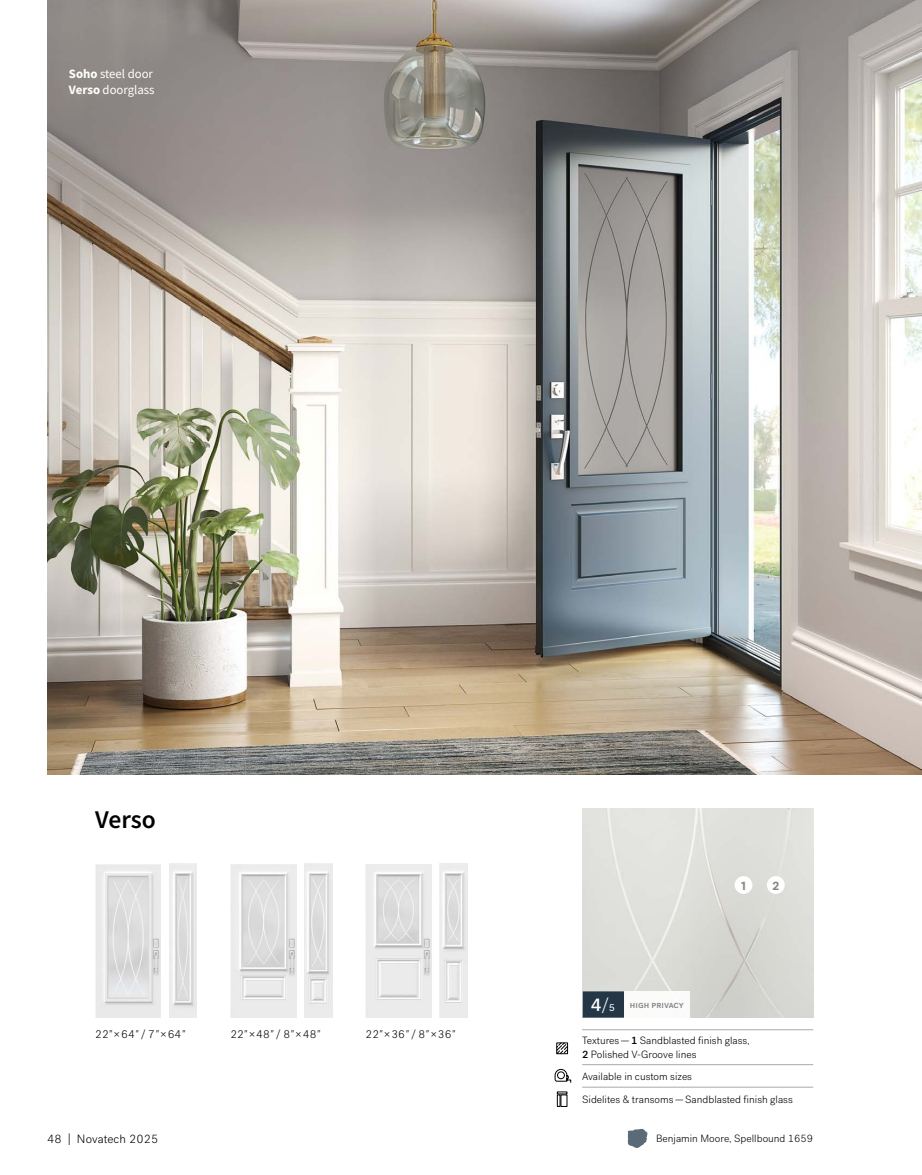
<style>
.page{position:relative;width:922px;height:1175px;background:#fff}
.page>*{position:absolute;margin:0;border:0;box-sizing:border-box;transform-origin:0 0}
.t1{font:600 25.5px "Source Sans Pro";letter-spacing:-.005em;color:#000}
.t2{font:12.75px/15.3px "Source Sans Pro";color:#fff}
.t3{font:300 12px "Post Grotesk";letter-spacing:.01em;color:#000}
.t4{font:700 12px "Post Grotesk";color:#8a847e}
.t5{font:300 11.25px "Post Grotesk";letter-spacing:.005em;color:#000}
.t6{font:300 10.5px/13.5px "Post Grotesk";color:#000}
.t7{font:500 9px "Post Grotesk";letter-spacing:.005em;color:#808285}
.s1{font-weight:700}
.s2{font-style:italic}
.s3{font-size:18px;color:#fff}
.s4{font-weight:300;font-size:18px;color:#fff}
.s5{font-weight:500}
</style>
<div class="page">
<img style="left:95px;top:864px;width:66px;height:153px">
<img style="left:169px;top:863px;width:28px;height:154px">
<img style="left:230px;top:864px;width:66px;height:153px">
<img style="left:304px;top:863px;width:28px;height:154px">
<img style="left:365px;top:864px;width:66px;height:153px">
<img style="left:439px;top:863px;width:28px;height:154px">
<img style="left:582px;top:808px;width:231px;height:209px">
<img style="left:47px;top:0;width:874px;height:774px">
<hr style="left:582px;top:1086px;width:231px;height:1px;background:#a7a9ac">
<hr style="left:582px;top:1029px;width:231px;height:1px;background:#a7a9ac">
<hr style="left:582px;top:1064px;width:231px;height:1px;background:#a7a9ac">
<svg style="left:556px;top:1042px;width:12px;height:12px"></svg>
<svg style="left:554px;top:1068px;width:17px;height:14px"></svg>
<svg style="left:557px;top:1091px;width:10px;height:15px"></svg>
<svg style="left:627px;top:1129px;width:20px;height:19px"></svg>
<div style="left:734px;top:876px;width:18px;height:18px;background:#fff;border-radius:50%"></div>
<div style="left:766px;top:876px;width:18px;height:18px;background:#fff;border-radius:50%"></div>
<div style="left:582px;top:991px;width:42px;height:26px;background:#243746"></div>
<div style="left:624px;top:991px;width:65px;height:26px;background:#fff"></div>
<p class="t2" style="left:69px;top:66px;width:87px"><span class="s1">Soho</span> steel door<br><span class="s1">Verso</span> doorglass</p>
<h1 class="t1" style="left:95px;top:802px;width:62px">Verso</h1>
<p class="t5" style="left:95px;top:1028px;width:91px">22<span class="s2">"</span>×64<span class="s2">"</span> / 7<span class="s2">"</span>×64<span class="s2">"</span></p>
<p class="t5" style="left:230px;top:1028px;width:91px">22<span class="s2">"</span>×48<span class="s2">"</span> / 8<span class="s2">"</span>×48<span class="s2">"</span></p>
<p class="t5" style="left:365px;top:1028px;width:91px">22<span class="s2">"</span>×36<span class="s2">"</span> / 8<span class="s2">"</span>×36<span class="s2">"</span></p>
<p class="t3" style="left:47px;top:1132px;width:112px">48 | Novatech 2025</p>
<p class="t7" style="left:590px;top:999px;width:95px"><span class="s3">4</span><span class="s4">/₅</span> high privacy</p>
<p class="t4" style="left:741px;top:877px;width:6px">1</p>
<p class="t4" style="left:772px;top:877px;width:8px">2</p>
<p class="t6" style="left:582px;top:1034px;width:169px">Textures—<span class="s5">1</span> Sandblasted finish glass,<br><span class="s5">2</span> Polished V-Groove lines</p>
<p class="t6" style="left:582px;top:1069px;width:111px">Available in custom sizes</p>
<p class="t6" style="left:582px;top:1092px;width:212px">Sidelites &amp; transoms—Sandblasted finish glass</p>
<p class="t6" style="left:656px;top:1132px;width:158px">Benjamin Moore, Spellbound 1659</p>
</div>
